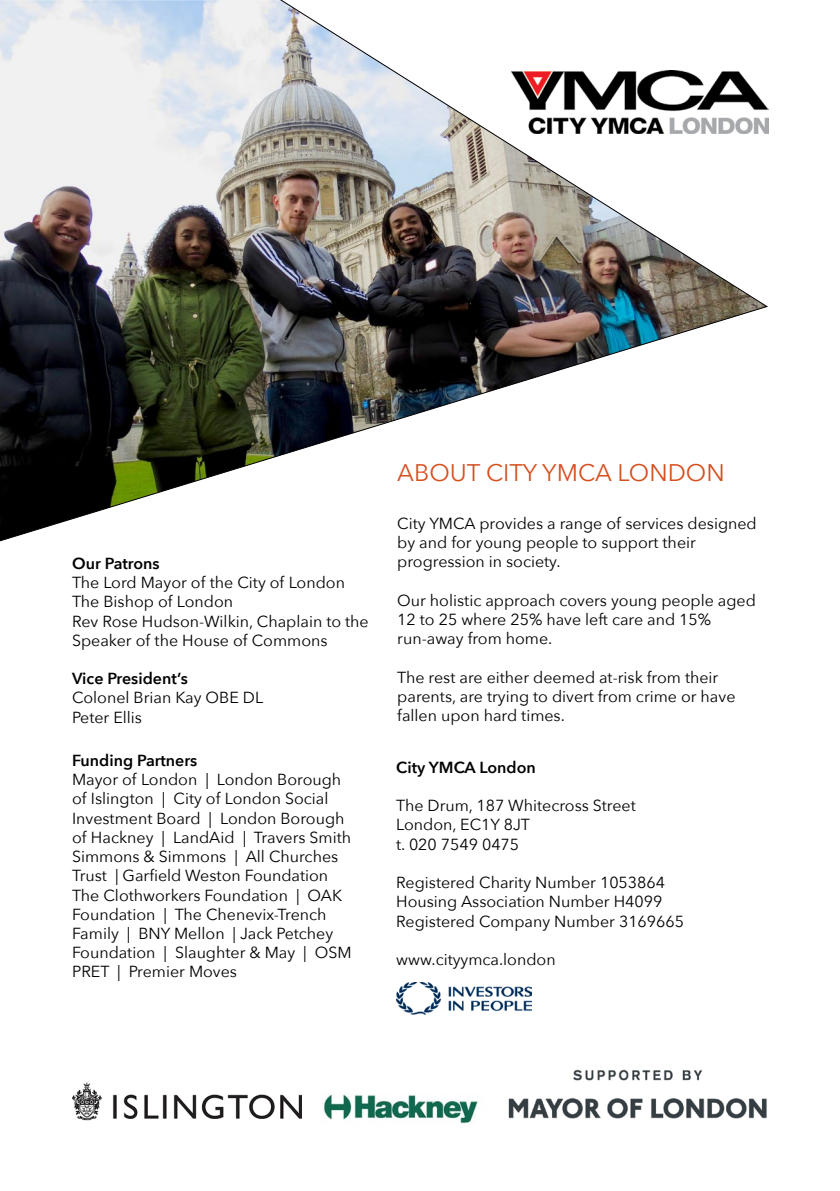
<style>
.page{position:relative;width:840px;height:1191px;background:#fff}
.page>*{position:absolute;margin:0;border:0;box-sizing:border-box;transform-origin:0 0}
.t1{font:24px "Avenir Next";color:#d64f1e}
.t2{font:16px/19.2px "Avenir Next";color:#000}
.t3{font:600 16px "Avenir Next";color:#000}
</style>
<div class="page">
<img style="left:0;top:0;width:768px;height:542px">
<img style="left:511px;top:71px;width:256px;height:63px">
<img style="left:396px;top:982px;width:135px;height:32px">
<img style="left:323px;top:1094px;width:212px;height:30px">
<img style="left:498px;top:1069px;width:269px;height:49px">
<img style="left:72px;top:1082px;width:230px;height:39px">
<p class="t3" style="left:72px;top:549px;width:89px">Our Patrons</p>
<p class="t2" style="left:72px;top:572px;width:298px">The Lord Mayor of the City of London<br>The Bishop of London<br>Rev Rose Hudson-Wilkin, Chaplain to the<br>Speaker of the House of Commons</p>
<p class="t3" style="left:72px;top:665px;width:117px">Vice President’s</p>
<p class="t2" style="left:72px;top:687px;width:192px">Colonel Brian Kay OBE DL<br>Peter Ellis</p>
<p class="t3" style="left:72px;top:746px;width:127px">Funding Partners</p>
<p class="t2" style="left:72px;top:769px;width:281px">Mayor of London | London Borough of Islington | City of London Social<br>Investment Board | London Borough of Hackney | LandAid | Travers Smith<br>Simmons &amp; Simmons | All Churches<br>Trust | Garfield Weston Foundation<br>The Clothworkers Foundation | OAK<br>Foundation | The Chenevix-Trench<br>Family | BNY Mellon | Jack Petchey<br>Foundation | Slaughter &amp; May | OSM<br>PRET | Premier Moves</p>
<h1 class="t1" style="left:397px;top:452px;width:329px">ABOUT CITY YMCA LONDON</h1>
<p class="t2" style="left:397px;top:513px;width:361px">City YMCA provides a range of services designed by and for young people to support their progression in society.</p>
<p class="t2" style="left:397px;top:590px;width:360px">Our holistic approach covers young people aged<br>12 to 25 where 25% have left care and 15% run-away from home.</p>
<p class="t2" style="left:397px;top:667px;width:339px">The rest are either deemed at-risk from their parents, are trying to divert from crime or have fallen upon hard times.</p>
<p class="t3" style="left:396px;top:753px;width:141px">City YMCA London</p>
<p class="t2" style="left:396px;top:795px;width:241px">The Drum, 187 Whitecross Street<br>London, EC1Y 8JT<br>t. 020 7549 0475</p>
<p class="t2" style="left:396px;top:872px;width:289px">Registered Charity Number 1053864<br>Housing Association Number H4099<br>Registered Company Number 3169665</p>
<p class="t2" style="left:396px;top:949px;width:161px">www.cityymca.london</p>
</div>
